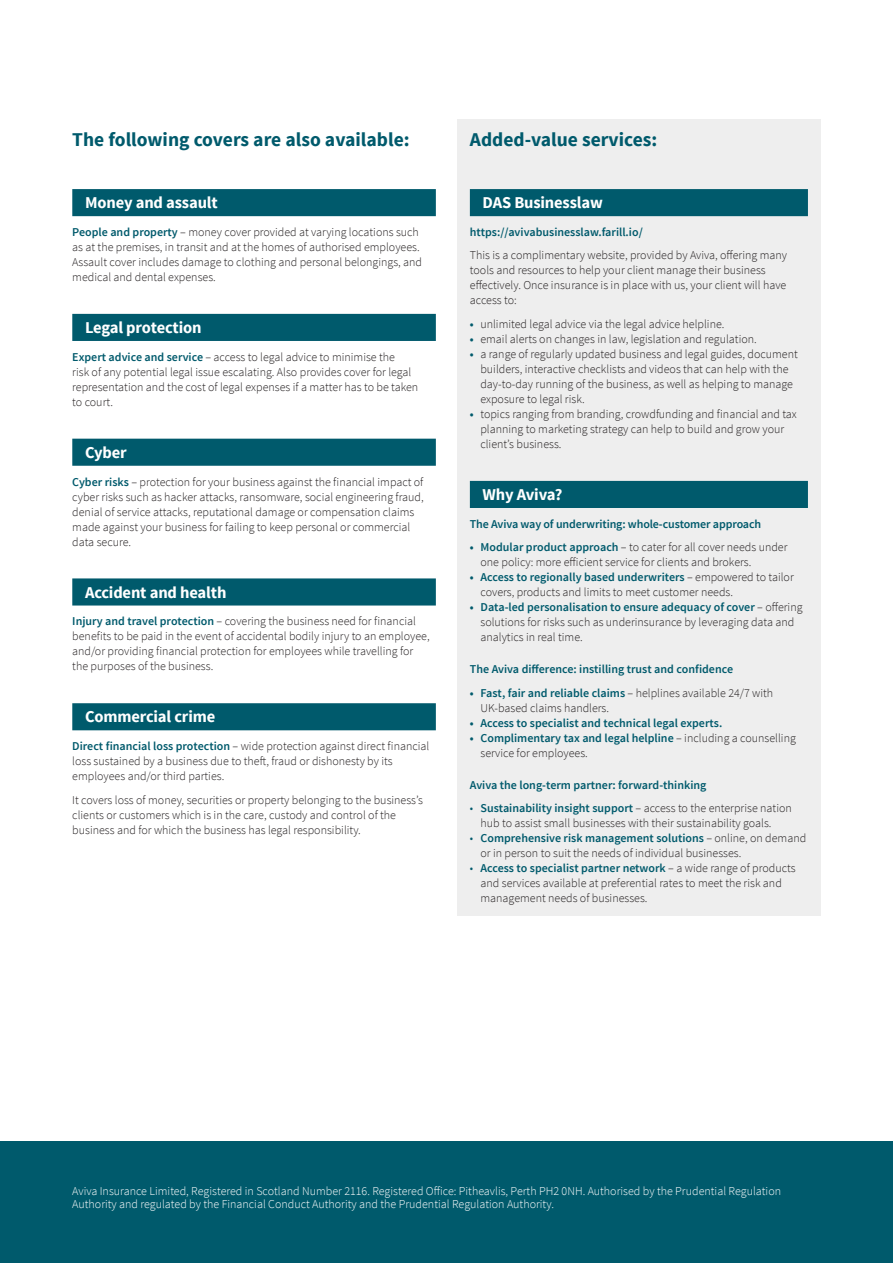
<style>
.page{position:relative;width:893px;height:1263px;background:#fff}
.page>*{position:absolute;margin:0;border:0;box-sizing:border-box;transform-origin:0 0}
.t1{font:700 19.5px "Source Sans Pro";color:#005a6c}
.t2{font:700 16.5px "Source Sans Pro";letter-spacing:-.01em;color:#fff}
.t3{font:300 12px/15px "Source Sans Pro";color:#231f20}
.t4{font:300 12px/13.5px "Source Sans Pro";color:#fff}
.t5{font:600 12px "Source Sans Pro";color:#005a6c}
.s1{font-weight:600;color:#005a6c}
.s2{color:#005a6c}
</style>
<div class="page">
<div style="left:0;top:1142px;width:893px;height:121px;background:#005a6c"></div>
<div style="left:72px;top:189px;width:364px;height:27px;background:#005a6c"></div>
<div style="left:72px;top:314px;width:364px;height:27px;background:#005a6c"></div>
<div style="left:72px;top:439px;width:364px;height:27px;background:#005a6c"></div>
<div style="left:72px;top:578px;width:364px;height:27px;background:#005a6c"></div>
<div style="left:72px;top:703px;width:364px;height:27px;background:#005a6c"></div>
<div style="left:457px;top:119px;width:364px;height:796px;background:#eee"></div>
<div style="left:470px;top:189px;width:338px;height:27px;background:#005a6c"></div>
<div style="left:470px;top:481px;width:338px;height:27px;background:#005a6c"></div>
<h1 class="t1" style="left:72px;top:127px;width:339px">The following covers are also available:</h1>
<h2 class="t2" style="left:85px;top:192px;width:134px">Money and assault</h2>
<p class="t3" style="left:72px;top:225px;width:351px"><span class="s1">People and property</span> – money cover provided at varying locations such as at the premises, in transit and at the homes of authorised employees.<br>Assault cover includes damage to clothing and personal belongings, and medical and dental expenses.</p>
<h2 class="t2" style="left:85px;top:317px;width:118px">Legal protection</h2>
<p class="t3" style="left:72px;top:349px;width:348px"><span class="s1">Expert advice and service</span> – access to legal advice to minimise the<br>risk of any potential legal issue escalating. Also provides cover for legal representation and the cost of legal expenses if a matter has to be taken to court.</p>
<h2 class="t2" style="left:85px;top:442px;width:43px">Cyber</h2>
<p class="t3" style="left:72px;top:474px;width:353px"><span class="s1">Cyber risks</span> – protection for your business against the financial impact of cyber risks such as hacker attacks, ransomware, social engineering fraud, denial of service attacks, reputational damage or compensation claims made against your business for failing to keep personal or commercial data secure.</p>
<h2 class="t2" style="left:85px;top:581px;width:143px">Accident and health</h2>
<p class="t3" style="left:72px;top:614px;width:359px"><span class="s1">Injury and travel protection</span> – covering the business need for financial benefits to be paid in the event of accidental bodily injury to an employee, and/or providing financial protection for employees while travelling for the purposes of the business.</p>
<h2 class="t2" style="left:85px;top:706px;width:132px">Commercial crime</h2>
<p class="t3" style="left:72px;top:739px;width:359px"><span class="s1">Direct financial loss protection</span> – wide protection against direct financial loss sustained by a business due to theft, fraud or dishonesty by its employees and/or third parties.</p>
<p class="t3" style="left:72px;top:792px;width:352px">It covers loss of money, securities or property belonging to the business’s clients or customers which is in the care, custody and control of the business and for which the business has legal responsibility.</p>
<h1 class="t1" style="left:470px;top:127px;width:189px">Added-value services:</h1>
<h2 class="t2" style="left:483px;top:192px;width:122px">DAS Businesslaw</h2>
<p class="t5" style="left:470px;top:224px;width:174px">https://avivabusinesslaw.farill.io/</p>
<p class="t3" style="left:470px;top:248px;width:319px">This is a complimentary website, provided by Aviva, offering many tools and resources to help your client manage their business effectively. Once insurance is in place with us, your client will have access to:</p>
<p class="t3" style="left:470px;top:317px;width:256px"><span class="s1">•</span> unlimited legal advice via the legal advice helpline.</p>
<p class="t3" style="left:470px;top:332px;width:288px"><span class="s1">•</span> email alerts on changes in law, legislation and regulation.</p>
<p class="t3" style="left:480px;top:347px;width:319px;text-indent:-10px"><span class="s1">•</span> a range of regularly updated business and legal guides, document builders, interactive checklists and videos that can help with the day-to-day running of the business, as well as helping to manage exposure to legal risk.</p>
<p class="t3" style="left:480px;top:407px;width:318px;text-indent:-10px"><span class="s1">•</span> topics ranging from branding, crowdfunding and financial and tax planning to marketing strategy can help to build and grow your client’s business.</p>
<h2 class="t2" style="left:483px;top:484px;width:81px">Why Aviva?</h2>
<p class="t5" style="left:470px;top:516px;width:293px">The Aviva way of underwriting: whole-customer approach</p>
<p class="t3" style="left:480px;top:540px;width:309px;text-indent:-11px"><span class="s1">• Modular product approach</span> – to cater for all cover needs under one policy: more efficient service for clients and brokers.</p>
<p class="t3" style="left:480px;top:570px;width:315px;text-indent:-11px"><span class="s1">• Access to regionally based underwriters</span> – empowered to tailor covers, products and limits to meet customer needs.</p>
<p class="t3" style="left:480px;top:600px;width:324px;text-indent:-11px"><span class="s1">• Data-led personalisation to ensure adequacy of cover</span> – offering solutions for risks such as underinsurance by leveraging data and analytics in real time.</p>
<p class="t5" style="left:470px;top:662px;width:265px">The Aviva difference: instilling trust and confidence</p>
<p class="t3" style="left:480px;top:685px;width:294px;text-indent:-11px"><span class="s1">• Fast, fair and reliable claims</span> – helplines available 24/7 with<br>UK-based claims handlers.</p>
<p class="t5" style="left:470px;top:715px;width:254px">• Access to specialist and technical legal experts.</p>
<p class="t3" style="left:480px;top:730px;width:317px;text-indent:-11px"><span class="s1">• Complimentary tax and legal helpline</span> – including a counselling service for employees.</p>
<p class="t5" style="left:470px;top:777px;width:238px">Aviva the long-term partner: forward-thinking</p>
<p class="t3" style="left:480px;top:801px;width:313px;text-indent:-11px"><span class="s2">•</span> <span class="s1">Sustainability insight support</span> – access to the enterprise nation hub to assist small businesses with their sustainability goals.</p>
<p class="t3" style="left:480px;top:831px;width:327px;text-indent:-11px"><span class="s2">•</span> <span class="s1">Comprehensive risk management solutions</span> – online, on demand or in person to suit the needs of individual businesses.</p>
<p class="t3" style="left:480px;top:861px;width:317px;text-indent:-11px"><span class="s2">•</span> <span class="s1">Access to specialist partner network</span> – a wide range of products and services available at preferential rates to meet the risk and management needs of businesses.</p>
<p class="t4" style="left:72px;top:1184px;width:710px">Aviva Insurance Limited, Registered in Scotland Number 2116. Registered Office: Pitheavlis, Perth PH2 0NH. Authorised by the Prudential Regulation<br>Authority and regulated by the Financial Conduct Authority and the Prudential Regulation Authority.</p>
</div>
